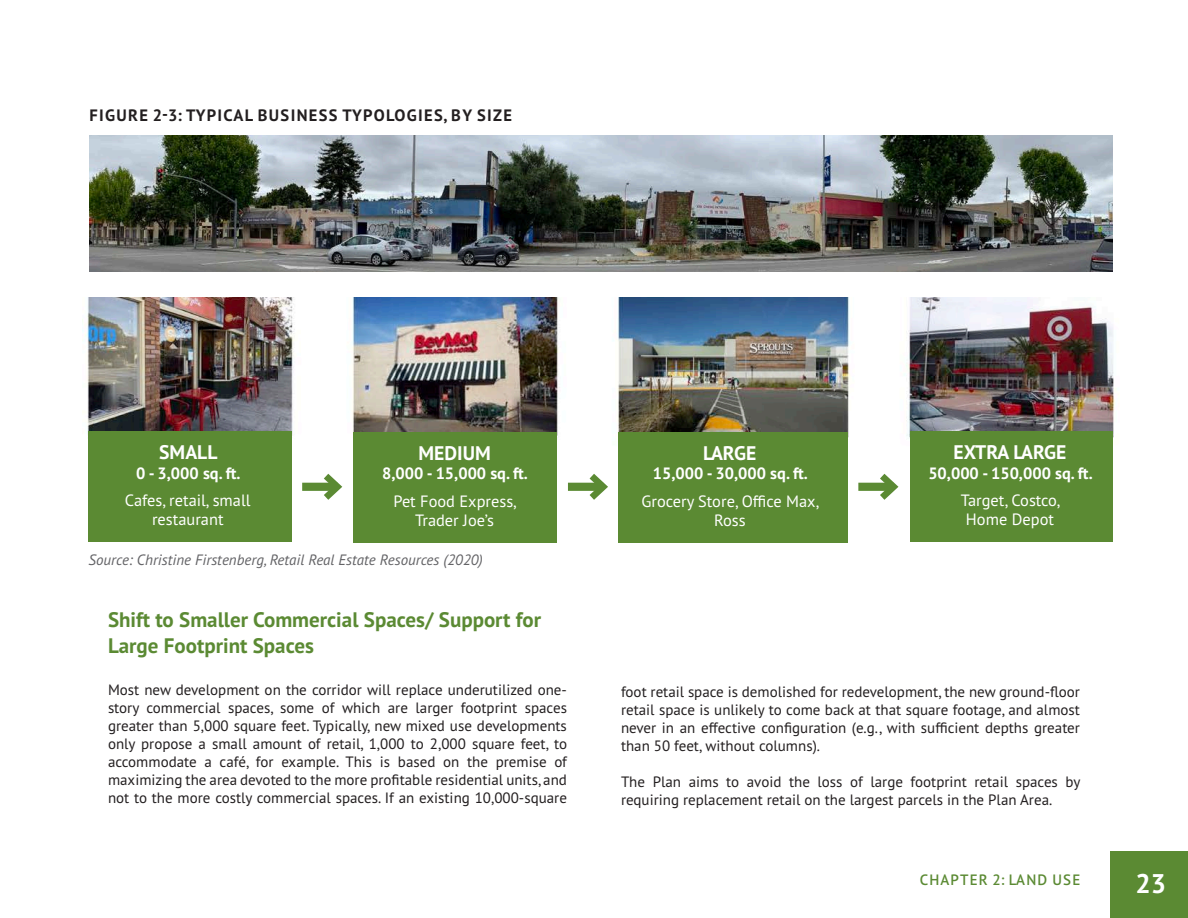
<style>
.page{position:relative;width:1188px;height:918px;background:#fff}
.page>*{position:absolute;margin:0;border:0;box-sizing:border-box;transform-origin:0 0}
.t1{font:700 27px "PT Sans Pro";color:#fff}
.Subsection_Header_Le{font:700 21px/25.2px "PT Sans Pro";color:#5b8a33}
.Body_text{font:700 19.65px "PT Sans Pro";color:#fff}
.Figure_Title{font:700 16.5px "PT Sans Pro";letter-spacing:.08em;color:#231f20}
.Body_text-2{font:16.35px/19.6px "PT Sans Pro";color:#fff;text-align:center}
.Body_text-3{font:700 16.35px "PT Sans Pro";color:#fff}
.Body_text-4{font:15px/18px "PT Sans Pro";color:#231f20;text-align:justify}
.Text{font:italic 15px "PT Sans Pro";color:#636366}
.t2{font:600 15px "PT Sans Pro";letter-spacing:.08em;color:#5b8a33}
</style>
<div class="page">
<div style="left:1110px;top:852px;width:78px;height:66px;background:#5b8a33"></div>
<img style="left:89px;top:135px;width:1024px;height:136px">
<img style="left:82px;top:297px;width:1034px;height:150px">
<div style="left:88px;top:432px;width:204px;height:110px;background:#5b8a33"></div>
<div style="left:353px;top:432px;width:204px;height:111px;background:#5b8a33"></div>
<div style="left:618px;top:432px;width:229px;height:111px;background:#5b8a33"></div>
<div style="left:910px;top:432px;width:203px;height:110px;background:#5b8a33"></div>
<div style="left:302px;top:483px;width:35px;height:8px;background:#5b8a33"></div>
<svg style="left:317px;top:473px;width:26px;height:27px"></svg>
<div style="left:568px;top:483px;width:35px;height:8px;background:#5b8a33"></div>
<svg style="left:583px;top:474px;width:25px;height:26px"></svg>
<div style="left:858px;top:483px;width:36px;height:8px;background:#5b8a33"></div>
<svg style="left:873px;top:473px;width:26px;height:27px"></svg>
<p class="Figure_Title" style="left:89px;top:104px;width:424px">FIGURE 2-3: TYPICAL BUSINESS TYPOLOGIES, BY SIZE</p>
<p class="Body_text" style="left:159px;top:439px;width:60px">SMALL</p>
<p class="Body_text-3" style="left:136px;top:462px;width:106px">0 - 3,000 sq. ft.</p>
<p class="Body_text-2" style="left:125px;top:490px;width:127px">Cafes, retail, small</p>
<p class="Body_text-2" style="left:152px;top:509px;width:73px">restaurant</p>
<p class="Body_text" style="left:418px;top:440px;width:74px">MEDIUM</p>
<p class="Body_text-3" style="left:382px;top:463px;width:147px">8,000 - 15,000 sq. ft.</p>
<p class="Body_text-2" style="left:393px;top:491px;width:125px">Pet Food Express,<br>Trader Joe’s</p>
<p class="Text" style="left:89px;top:550px;width:396px">Source: Christine Firstenberg, Retail Real Estate Resources (2020)</p>
<p class="Body_text" style="left:703px;top:440px;width:55px">LARGE</p>
<p class="Body_text-3" style="left:653px;top:463px;width:157px">15,000 - 30,000 sq. ft.</p>
<p class="Body_text-2" style="left:642px;top:491px;width:179px">Grocery Store, Office Max,<br>Ross</p>
<p class="Body_text" style="left:953px;top:439px;width:115px">EXTRA LARGE</p>
<p class="Body_text-3" style="left:928px;top:462px;width:166px">50,000 - 150,000 sq. ft.</p>
<p class="Body_text-2" style="left:961px;top:490px;width:101px">Target, Costco,<br>Home Depot</p>
<p class="Subsection_Header_Le" style="left:108px;top:607px;width:435px">Shift to Smaller Commercial Spaces/ Support for<br>Large Footprint Spaces</p>
<p class="Body_text-4" style="left:108px;top:681px;width:461px">Most new development on the corridor will replace underutilized one&shy;story commercial spaces, some of which are larger footprint spaces greater than 5,000 square feet. Typically, new mixed use developments only propose a small amount of retail, 1,000 to 2,000 square feet, to accommodate a café, for example. This is based on the premise of maximizing the area devoted to the more profitable residential units, and not to the more costly commercial spaces. If an existing 10,000-square</p>
<p class="Body_text-4" style="left:621px;top:682px;width:461px">foot retail space is demolished for redevelopment, the new ground-floor retail space is unlikely to come back at that square footage, and almost never in an effective configuration (e.g., with sufficient depths greater than 50 feet, without columns).</p>
<p class="Body_text-4" style="left:621px;top:772px;width:461px">The Plan aims to avoid the loss of large footprint retail spaces by requiring replacement retail on the largest parcels in the Plan Area.</p>
<p class="t2" style="left:920px;top:870px;width:162px">CHAPTER 2: LAND USE</p>
<h1 class="t1" style="left:1136px;top:866px;width:32px">23</h1>
</div>
